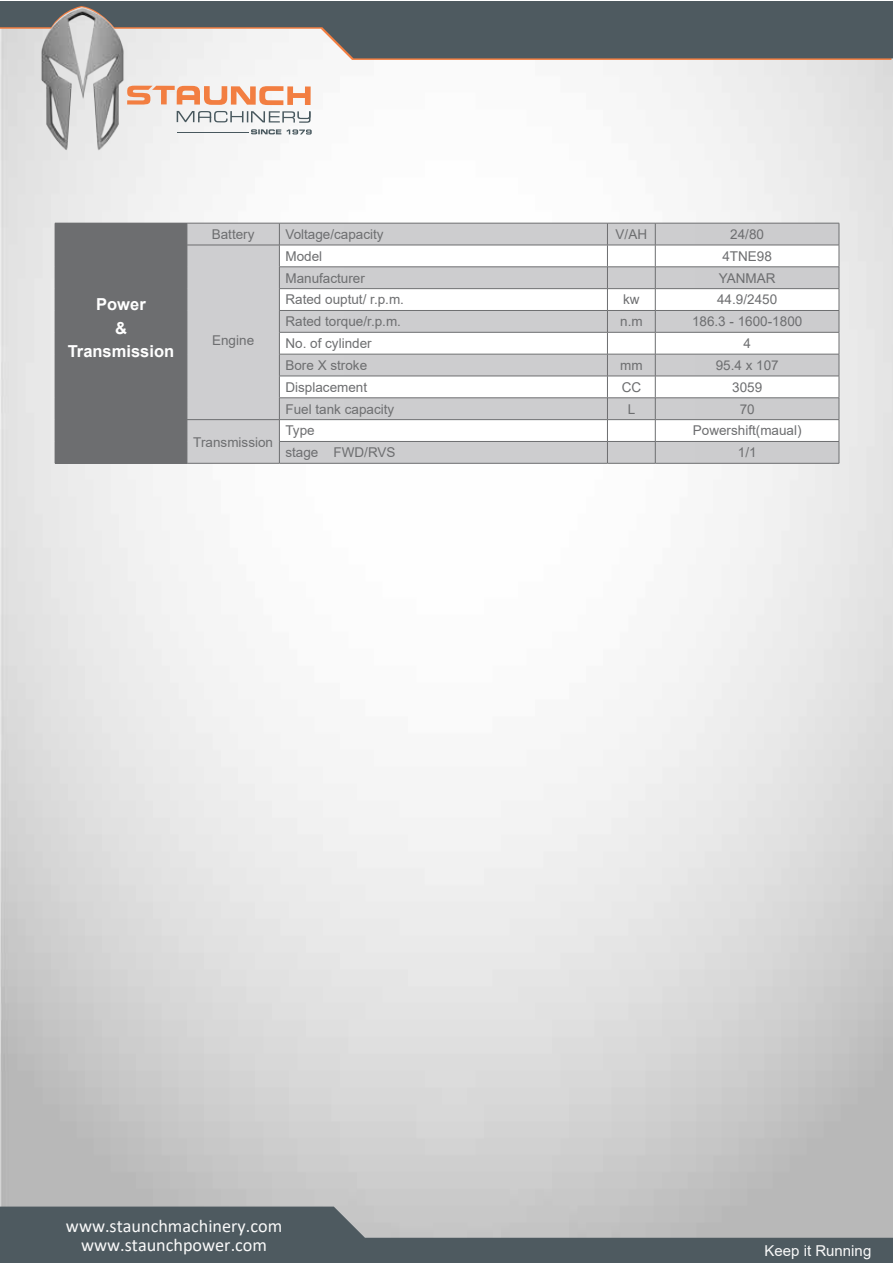
<style>
.page{position:relative;width:893px;height:1263px;background:#fff}
.page>*{position:absolute;margin:0;border:0;box-sizing:border-box;transform-origin:0 0}
.t1{font:18.15px/19.4px "Calibri";color:#f9f9f9;text-align:center}
.t2{font:700 16.5px/23.1px "Arial";color:#fff;text-align:center}
.t3{font:15px "Arial";color:#f9f9f9}
.t4{font:13.5px "Arial";color:#6d6e70}
</style>
<div class="page">
<img style="left:0;top:58px;width:893px;height:1148px">
<svg style="left:0;top:1206px;width:893px;height:57px;background:#757c80"></svg>
<svg style="left:0;top:58px;width:891px;height:2px"></svg>
<svg style="left:0;top:1px;width:893px;height:57px;background:#646d72"></svg>
<img style="left:7px;top:3px;width:150px;height:150px">
<svg style="left:127px;top:86px;width:184px;height:19px"></svg>
<svg style="left:251px;top:129px;width:61px;height:6px"></svg>
<svg style="left:177px;top:111px;width:134px;height:12px"></svg>
<hr style="left:177px;top:132px;width:71px;height:1px;background:#48585e">
<div style="left:55px;top:223px;width:132px;height:240px;background:#6d6e70"></div>
<div style="left:188px;top:224px;width:651px;height:239px;background:#ceced0"></div>
<svg style="left:280px;top:246px;width:559px;height:195px"></svg>
<hr style="left:55px;top:463px;width:132px;height:1px;background:#6d6e70">
<hr style="left:187px;top:419px;width:92px;height:1px;background:#6d6e70">
<hr style="left:187px;top:463px;width:92px;height:1px;background:#6d6e70">
<hr style="left:187px;top:223px;width:92px;height:1px;background:#6d6e70">
<svg style="left:187px;top:223px;width:1px;height:240px"></svg>
<hr style="left:187px;top:245px;width:92px;height:1px;background:#6d6e70">
<hr style="left:279px;top:223px;width:328px;height:1px;background:#6d6e70">
<hr style="left:607px;top:223px;width:48px;height:1px;background:#6d6e70">
<hr style="left:655px;top:223px;width:184px;height:1px;background:#6d6e70">
<hr style="left:279px;top:245px;width:328px;height:1px;background:#6d6e70">
<hr style="left:607px;top:245px;width:48px;height:1px;background:#6d6e70">
<hr style="left:655px;top:245px;width:184px;height:1px;background:#6d6e70">
<hr style="left:279px;top:267px;width:328px;height:1px;background:#6d6e70">
<hr style="left:607px;top:267px;width:48px;height:1px;background:#6d6e70">
<hr style="left:655px;top:267px;width:184px;height:1px;background:#6d6e70">
<hr style="left:279px;top:288px;width:328px;height:1px;background:#6d6e70">
<hr style="left:607px;top:288px;width:48px;height:1px;background:#6d6e70">
<hr style="left:655px;top:288px;width:184px;height:1px;background:#6d6e70">
<hr style="left:279px;top:310px;width:328px;height:1px;background:#6d6e70">
<hr style="left:607px;top:310px;width:48px;height:1px;background:#6d6e70">
<hr style="left:655px;top:310px;width:184px;height:1px;background:#6d6e70">
<hr style="left:279px;top:332px;width:328px;height:1px;background:#6d6e70">
<hr style="left:607px;top:332px;width:48px;height:1px;background:#6d6e70">
<hr style="left:655px;top:332px;width:184px;height:1px;background:#6d6e70">
<hr style="left:279px;top:354px;width:328px;height:1px;background:#6d6e70">
<hr style="left:607px;top:354px;width:48px;height:1px;background:#6d6e70">
<hr style="left:655px;top:354px;width:184px;height:1px;background:#6d6e70">
<hr style="left:279px;top:376px;width:328px;height:1px;background:#6d6e70">
<hr style="left:607px;top:376px;width:48px;height:1px;background:#6d6e70">
<hr style="left:655px;top:376px;width:184px;height:1px;background:#6d6e70">
<hr style="left:279px;top:397px;width:328px;height:1px;background:#6d6e70">
<hr style="left:607px;top:397px;width:48px;height:1px;background:#6d6e70">
<hr style="left:655px;top:397px;width:184px;height:1px;background:#6d6e70">
<hr style="left:279px;top:419px;width:328px;height:1px;background:#6d6e70">
<hr style="left:607px;top:419px;width:48px;height:1px;background:#6d6e70">
<hr style="left:655px;top:419px;width:184px;height:1px;background:#6d6e70">
<hr style="left:279px;top:441px;width:328px;height:1px;background:#6d6e70">
<svg style="left:279px;top:223px;width:1px;height:240px"></svg>
<hr style="left:279px;top:463px;width:328px;height:1px;background:#6d6e70">
<hr style="left:607px;top:441px;width:48px;height:1px;background:#6d6e70">
<svg style="left:607px;top:223px;width:1px;height:240px"></svg>
<hr style="left:607px;top:463px;width:48px;height:1px;background:#6d6e70">
<hr style="left:655px;top:441px;width:184px;height:1px;background:#6d6e70">
<svg style="left:655px;top:223px;width:1px;height:240px"></svg>
<svg style="left:839px;top:223px;width:1px;height:240px"></svg>
<hr style="left:655px;top:463px;width:184px;height:1px;background:#6d6e70">
<p class="t2" style="left:68px;top:293px;width:108px">Power<br>&amp;<br>Transmission</p>
<p class="t4" style="left:212px;top:225px;width:44px">Battery</p>
<p class="t4" style="left:285px;top:225px;width:100px">Voltage/capacity</p>
<p class="t4" style="left:616px;top:225px;width:33px">V/AH</p>
<p class="t4" style="left:730px;top:225px;width:35px">24/80</p>
<p class="t4" style="left:212px;top:331px;width:44px">Engine</p>
<p class="t4" style="left:193px;top:433px;width:81px">Transmission</p>
<p class="t4" style="left:285px;top:247px;width:38px">Model</p>
<p class="t4" style="left:722px;top:247px;width:51px">4TNE98</p>
<p class="t4" style="left:285px;top:269px;width:81px">Manufacturer</p>
<p class="t4" style="left:719px;top:269px;width:58px">YANMAR</p>
<p class="t4" style="left:285px;top:290px;width:120px">Rated ouptut/ r.p.m.</p>
<p class="t4" style="left:623px;top:290px;width:18px">kw</p>
<p class="t4" style="left:717px;top:290px;width:62px">44.9/2450</p>
<p class="t4" style="left:285px;top:312px;width:117px">Rated torque/r.p.m.</p>
<p class="t4" style="left:620px;top:312px;width:24px">n.m</p>
<p class="t4" style="left:692px;top:312px;width:112px">186.3 - 1600-1800</p>
<p class="t4" style="left:285px;top:334px;width:88px">No. of cylinder</p>
<p class="t4" style="left:743px;top:334px;width:9px">4</p>
<p class="t4" style="left:285px;top:356px;width:83px">Bore X stroke</p>
<p class="t4" style="left:620px;top:356px;width:24px">mm</p>
<p class="t4" style="left:716px;top:356px;width:65px">95.4 x 107</p>
<p class="t4" style="left:285px;top:378px;width:83px">Displacement</p>
<p class="t4" style="left:622px;top:378px;width:21px">CC</p>
<p class="t4" style="left:732px;top:378px;width:32px">3059</p>
<p class="t4" style="left:285px;top:400px;width:110px">Fuel tank capacity</p>
<p class="t4" style="left:628px;top:400px;width:9px">L</p>
<p class="t4" style="left:740px;top:400px;width:17px">70</p>
<p class="t4" style="left:285px;top:421px;width:31px">Type</p>
<p class="t4" style="left:693px;top:421px;width:110px">Powershift(maual)</p>
<p class="t4" style="left:285px;top:443px;width:112px">stage FWD/RVS</p>
<p class="t4" style="left:738px;top:443px;width:20px">1/1</p>
<h1 class="t1" style="left:66px;top:1215px;width:218px">www.staunchmachinery.com www.staunchpower.com</h1>
<p class="t3" style="left:765px;top:1241px;width:108px">Keep it Running</p>
</div>
